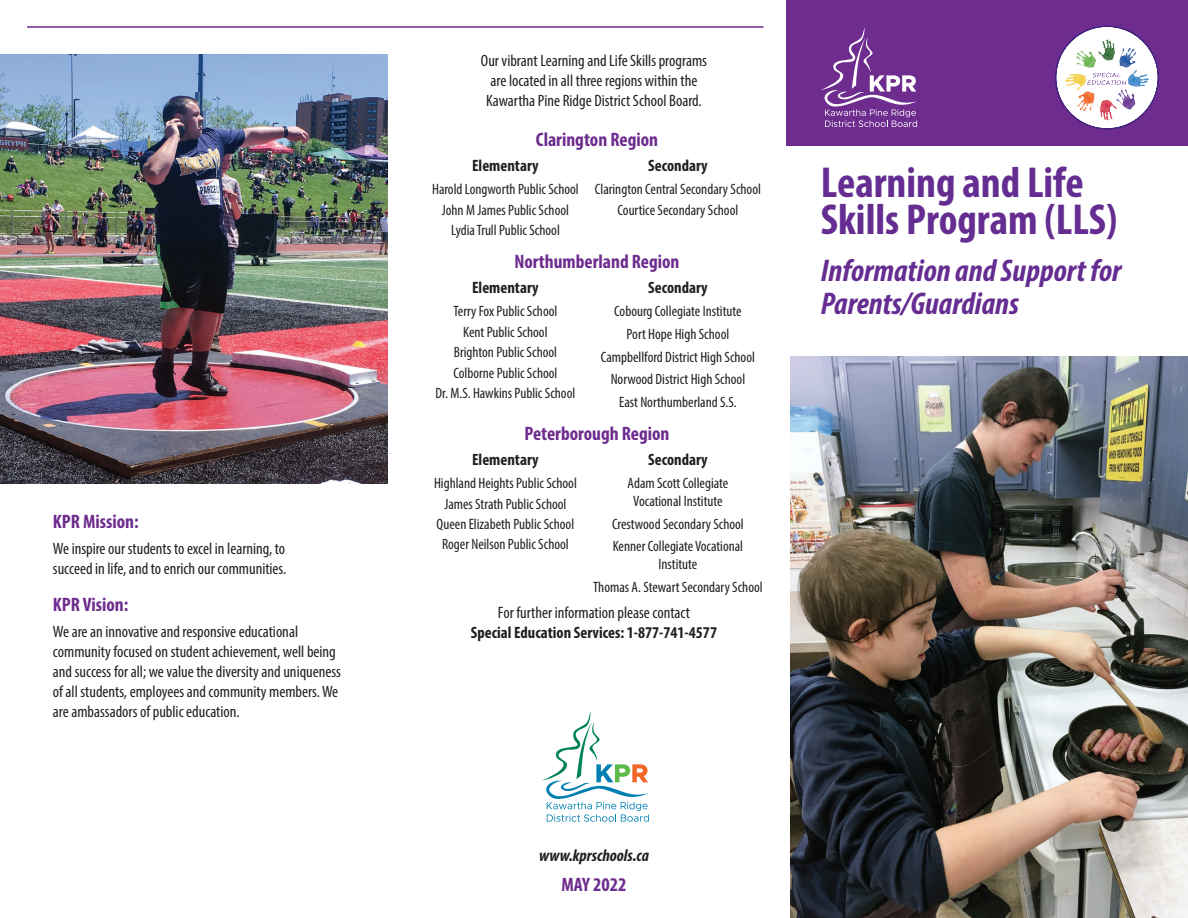
<style>
.page{position:relative;width:1188px;height:918px;background:#fff}
.page>*{position:absolute;margin:0;border:0;box-sizing:border-box;transform-origin:0 0}
.Main_Subheading{font:700 condensed 43.5px/37.5px "Myriad Pro";color:#652d91}
.Main_Subheading-2{font:italic 700 condensed 31.5px/33px "Myriad Pro";color:#652d91}
.Heading{font:700 condensed 19.5px "Myriad Pro";color:#6d2c8e}
.Heading_White{font:700 condensed 19.5px "Myriad Pro";color:#6d2c8e}
.Heading_White-2{font:italic 700 condensed 16.8px "Myriad Pro";color:#231f20}
.Body{font:condensed 16.5px/19.8px "Myriad Pro";color:#231f20}
.Body-2{font:700 condensed 16.5px/19.8px "Myriad Pro";color:#231f20;text-align:center}
.Body-3{font:condensed 15px/18px "Myriad Pro";color:#231f20;text-align:center}
.s1{font-weight:400}
</style>
<div class="page">
<img style="left:791px;top:356px;width:397px;height:562px">
<div style="left:786px;top:0;width:402px;height:145px;background:#6d2c8e"></div>
<svg style="left:821px;top:27px;width:96px;height:100px"></svg>
<svg style="left:542px;top:711px;width:107px;height:111px"></svg>
<svg style="left:1055px;top:25px;width:104px;height:105px"></svg>
<hr style="left:27px;top:26px;width:737px;height:2px;background:#6d2c8e">
<img style="left:0;top:54px;width:388px;height:430px">
<p class="Heading" style="left:53px;top:509px;width:87px">KPR Mission:</p>
<p class="Body" style="left:53px;top:539px;width:235px">We inspire our students to excel in learning, to succeed in life, and to enrich our communities.</p>
<p class="Heading" style="left:53px;top:592px;width:77px">KPR Vision:</p>
<p class="Body" style="left:53px;top:622px;width:290px">We are an innovative and responsive educational community focused on student achievement, well being and success for all; we value the diversity and uniqueness of all students, employees and community members. We are ambassadors of public education.</p>
<p class="Body" style="left:481px;top:51px;width:228px;text-align:center">Our vibrant Learning and Life Skills programs are located in all three regions within the<br>Kawartha Pine Ridge District School Board.</p>
<p class="Heading" style="left:536px;top:127px;width:124px">Clarington Region</p>
<p class="Body-2" style="left:472px;top:155px;width:68px">Elementary</p>
<p class="Body-2" style="left:648px;top:155px;width:61px">Secondary</p>
<p class="Body-3" style="left:432px;top:180px;width:148px">Harold Longworth Public School</p>
<p class="Body-3" style="left:442px;top:200px;width:129px">John M James Public School</p>
<p class="Body-3" style="left:451px;top:221px;width:110px">Lydia Trull Public School</p>
<p class="Body-3" style="left:595px;top:180px;width:167px">Clarington Central Secondary School</p>
<p class="Body-3" style="left:618px;top:200px;width:122px">Courtice Secondary School</p>
<p class="Heading" style="left:514px;top:249px;width:167px">Northumberland Region</p>
<p class="Body-2" style="left:472px;top:277px;width:68px">Elementary</p>
<p class="Body-2" style="left:648px;top:277px;width:61px">Secondary</p>
<p class="Body-3" style="left:454px;top:302px;width:105px">Terry Fox Public School</p>
<p class="Body-3" style="left:463px;top:323px;width:86px">Kent Public School</p>
<p class="Body-3" style="left:454px;top:343px;width:105px">Brighton Public School</p>
<p class="Body-3" style="left:453px;top:363px;width:106px">Colborne Public School</p>
<p class="Body-3" style="left:436px;top:384px;width:141px">Dr. M.S. Hawkins Public School</p>
<p class="Body-3" style="left:614px;top:302px;width:129px">Cobourg Collegiate Institute</p>
<p class="Body-3" style="left:627px;top:325px;width:104px">Port Hope High School</p>
<p class="Body-3" style="left:601px;top:347px;width:156px">Campbellford District High School</p>
<p class="Body-3" style="left:611px;top:370px;width:136px">Norwood District High School</p>
<p class="Body-3" style="left:619px;top:393px;width:119px">East Northumberland S.S.</p>
<p class="Heading" style="left:524px;top:421px;width:146px">Peterborough Region</p>
<p class="Body-2" style="left:472px;top:449px;width:68px">Elementary</p>
<p class="Body-2" style="left:648px;top:449px;width:61px">Secondary</p>
<p class="Body-3" style="left:434px;top:474px;width:144px">Highland Heights Public School</p>
<p class="Body-3" style="left:444px;top:494px;width:124px">James Strath Public School</p>
<p class="Body-3" style="left:437px;top:515px;width:139px">Queen Elizabeth Public School</p>
<p class="Body-3" style="left:442px;top:535px;width:128px">Roger Neilson Public School</p>
<p class="Body-3" style="left:628px;top:474px;width:102px">Adam Scott Collegiate<br>Vocational Institute</p>
<p class="Body-3" style="left:612px;top:515px;width:133px">Crestwood Secondary School</p>
<p class="Body-3" style="left:613px;top:537px;width:132px">Kenner Collegiate Vocational<br>Institute</p>
<p class="Body-3" style="left:593px;top:578px;width:171px">Thomas A. Stewart Secondary School</p>
<p class="Body-2" style="left:471px;top:603px;width:248px"><span class="s1">For further information please contact<br></span>Special Education Services: 1-877-741-4577</p>
<p class="Main_Subheading" style="left:821px;top:163px;width:298px">Learning and Life<br>Skills Program (LLS)</p>
<p class="Main_Subheading-2" style="left:821px;top:253px;width:302px">Information and Support for<br>Parents/Guardians</p>
<p class="Heading_White-2" style="left:539px;top:845px;width:111px">www.kprschools.ca</p>
<p class="Heading_White" style="left:562px;top:872px;width:66px">MAY 2022</p>
</div>
